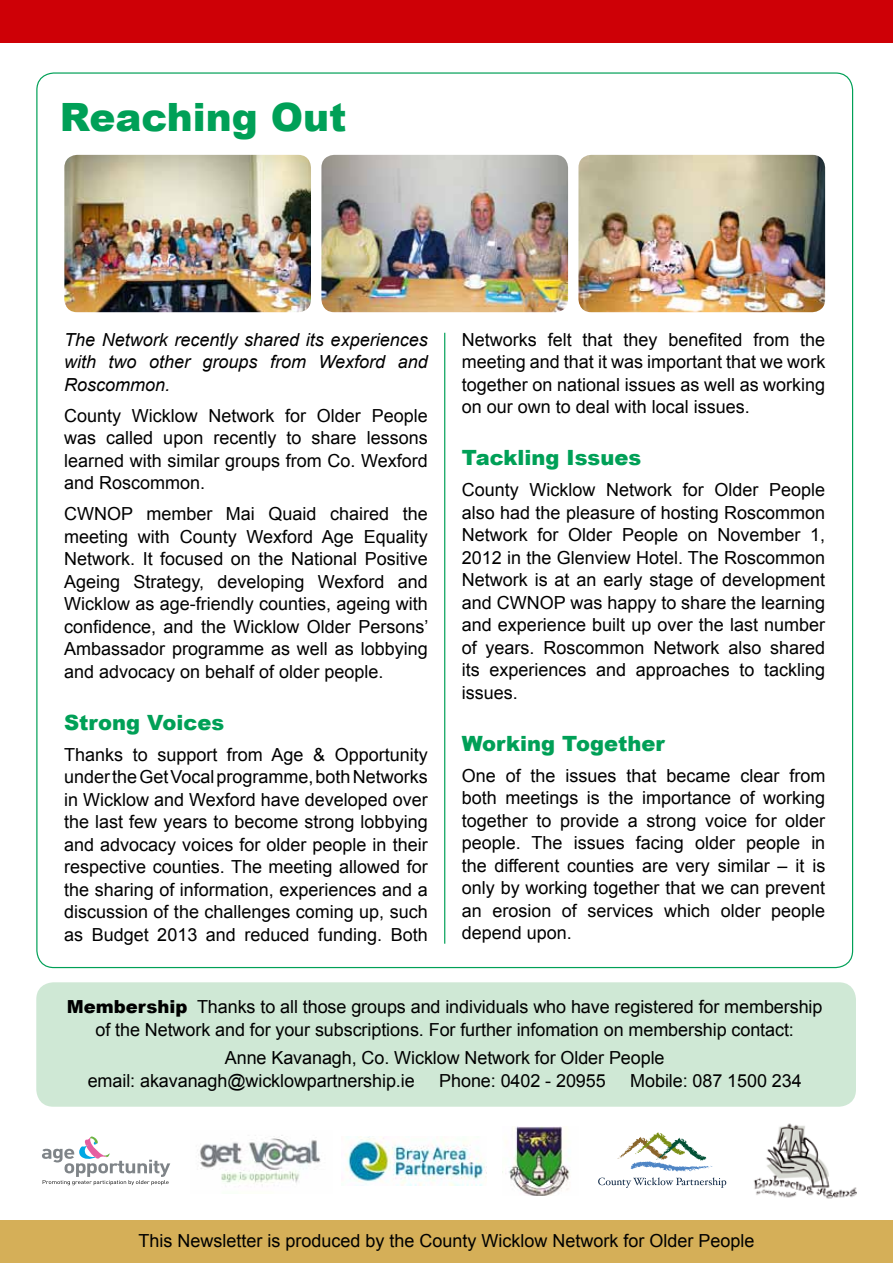
<style>
.page{position:relative;width:893px;height:1263px;background:#fff}
.page>*{position:absolute;margin:0;border:0;box-sizing:border-box;transform-origin:0 0}
.t1{font:900 39px "Arial";color:#00a057}
.t2{font:900 21px "Arial";color:#00a057}
.t3{font:18px/22.5px "Arial";color:#000;text-align:justify}
.t4{font:italic 18px/22.5px "Arial";color:#000;text-align:justify}
.s1{font-weight:900}
</style>
<div class="page">
<div style="left:0;top:0;width:893px;height:43px;background:#ce0006"></div>
<div style="left:0;top:1220px;width:893px;height:43px;background:#d5af58"></div>
<img style="left:753px;top:1123px;width:104px;height:76px">
<svg style="left:42px;top:1136px;width:128px;height:49px"></svg>
<img style="left:198px;top:1135px;width:123px;height:51px">
<img style="left:345px;top:1136px;width:141px;height:49px">
<img style="left:502px;top:1127px;width:68px;height:68px">
<svg style="left:598px;top:1132px;width:128px;height:56px"></svg>
<hr style="left:444px;top:333px;width:1px;height:611px;background:#00a057">
<img style="left:64px;top:155px;width:247px;height:157px">
<img style="left:321px;top:155px;width:247px;height:157px">
<img style="left:578px;top:155px;width:247px;height:157px">
<div style="left:36px;top:982px;width:820px;height:125px;background:#cfe8d5;border-radius:17px"></div>
<h1 class="t1" style="left:60px;top:96px;width:288px">Reaching Out</h1>
<p class="t4" style="left:64px;top:329px;width:365px">The Network recently shared its experiences with two other groups from Wexford and Roscommon.</p>
<p class="t3" style="left:64px;top:404px;width:365px">County Wicklow Network for Older People was called upon recently to share lessons learned with similar groups from Co. Wexford and Roscommon.</p>
<p class="t3" style="left:64px;top:503px;width:366px">CWNOP member Mai Quaid chaired the meeting with County Wexford Age Equality Network. It focused on the National Positive Ageing Strategy, developing Wexford and Wicklow as age-friendly counties, ageing with confidence, and the Wicklow Older Persons’ Ambassador programme as well as lobbying and advocacy on behalf of older people.</p>
<p class="t2" style="left:64px;top:711px;width:162px">Strong Voices</p>
<p class="t3" style="left:64px;top:743px;width:365px">Thanks to support from Age &amp; Opportunity under the Get Vocal programme, both Networks in Wicklow and Wexford have developed over the last few years to become strong lobbying and advocacy voices for older people in their respective counties. The meeting allowed for the sharing of information, experiences and a discussion of the challenges coming up, such as Budget 2013 and reduced funding. Both</p>
<p class="t3" style="left:462px;top:328px;width:365px">Networks felt that they benefited from the meeting and that it was important that we work together on national issues as well as working on our own to deal with local issues.</p>
<p class="t2" style="left:462px;top:446px;width:181px">Tackling Issues</p>
<p class="t3" style="left:462px;top:479px;width:365px">County Wicklow Network for Older People also had the pleasure of hosting Roscommon Network for Older People on November 1, 2012 in the Glenview Hotel. The Roscommon Network is at an early stage of development and CWNOP was happy to share the learning and experience built up over the last number of years. Roscommon Network also shared its experiences and approaches to tackling issues.</p>
<p class="t2" style="left:462px;top:732px;width:204px">Working Together</p>
<p class="t3" style="left:462px;top:764px;width:365px">One of the issues that became clear from both meetings is the importance of working together to provide a strong voice for older people. The issues facing older people in the different counties are very similar – it is only by working together that we can prevent an erosion of services which older people depend upon.</p>
<p class="t3" style="left:67px;top:996px;width:757px;text-align:center"><span class="s1">Membership</span> Thanks to all those groups and individuals who have registered for membership of the Network and for your subscriptions. For further infomation on membership contact:</p>
<p class="t3" style="left:88px;top:1047px;width:578px;text-indent:137px">Anne Kavanagh, Co. Wicklow Network for Older People email: akavanagh@wicklowpartnership.ie</p>
<p class="t3" style="left:439px;top:1069px;width:168px">Phone: 0402 - 20955</p>
<p class="t3" style="left:630px;top:1069px;width:173px">Mobile: 087 1500 234</p>
<p class="t3" style="left:138px;top:1229px;width:618px">This Newsletter is produced by the County Wicklow Network for Older People</p>
</div>
